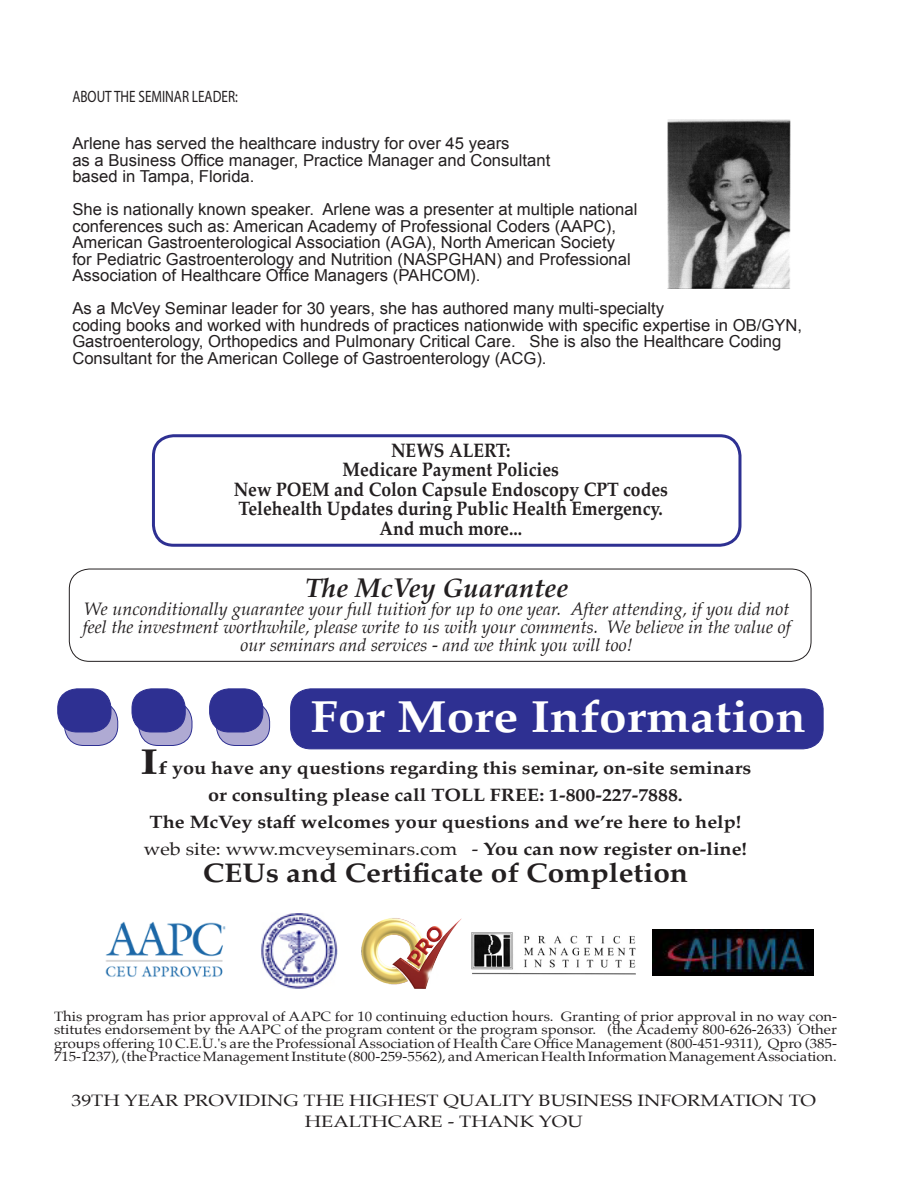
<style>
.page{position:relative;width:918px;height:1188px;background:#fff}
.page>*{position:absolute;margin:0;border:0;box-sizing:border-box;transform-origin:0 0}
.t1{font:700 45px "Palatino";color:#fff;scale:1.1 1}
.t2{font:700 27px "Palatino";color:#231f20;scale:1.1 1}
.t3{font:italic 700 27px "Palatino";color:#231f20}
.t4{font:700 19.5px "Palatino";color:#231f20;scale:.9 1}
.t5{font:italic 18px "Palatino";color:#231f20}
.t6{font:700 18px "Palatino";color:#231f20;scale:1.1 1}
.t7{font:700 18px "Palatino";color:#231f20;scale:1.3 1}
.t8{font:18px "Palatino";color:#231f20;scale:1.1 1}
.t9{font:16.5px "Arial";color:#231f20}
.t10{font:16.5px "Palatino";color:#231f20;scale:1.2 1}
.t11{font:16.5px "Myriad Pro";color:#231f20;scale:.8 1}
.t12{font:13.5px/13.5px "Palatino";color:#231f20;text-align:justify;scale:1.1 1}
.s1{font-size:36px}
.s2{font-weight:700}
</style>
<div class="page">
<div style="left:291px;top:689px;width:532px;height:60px;background:#2e3092;border-radius:20px"></div>
<div style="left:290px;top:688px;width:534px;height:61px;border:1px solid #2e3092;border-radius:20px"></div>
<svg style="left:64px;top:702px;width:54px;height:44px"></svg>
<div style="left:64px;top:702px;width:54px;height:44px;border:1px solid #2e3092;border-radius:20px"></div>
<div style="left:58px;top:689px;width:53px;height:43px;background:#2e3092;border-radius:20px"></div>
<div style="left:57px;top:688px;width:54px;height:44px;border:1px solid #2e3092;border-radius:20px"></div>
<div style="left:216px;top:702px;width:54px;height:44px;background:#afaad3;border-radius:20px"></div>
<div style="left:216px;top:702px;width:54px;height:44px;border:1px solid #2e3092;border-radius:20px"></div>
<div style="left:210px;top:689px;width:53px;height:43px;background:#2e3092;border-radius:20px"></div>
<div style="left:209px;top:688px;width:54px;height:44px;border:1px solid #2e3092;border-radius:20px"></div>
<div style="left:139px;top:702px;width:53px;height:44px;background:#afaad3;border-radius:20px"></div>
<div style="left:138px;top:702px;width:54px;height:44px;border:1px solid #2e3092;border-radius:20px"></div>
<div style="left:132px;top:689px;width:53px;height:43px;background:#2e3092;border-radius:20px"></div>
<div style="left:132px;top:688px;width:54px;height:44px;border:1px solid #2e3092;border-radius:20px"></div>
<div style="left:69px;top:569px;width:742px;height:93px;border:1px solid #231f20;border-radius:20px"></div>
<img style="left:667px;top:120px;width:123px;height:168px">
<img style="left:261px;top:913px;width:76px;height:76px">
<img style="left:471px;top:933px;width:165px;height:42px">
<img style="left:652px;top:929px;width:162px;height:47px">
<img style="left:361px;top:918px;width:101px;height:71px">
<img style="left:105px;top:921px;width:121px;height:56px">
<div style="left:152px;top:434px;width:589px;height:113px;border:3px solid #2e3092;border-radius:20px"></div>
<p class="t11" style="left:72px;top:86px;width:208px">ABOUT THE SEMINAR LEADER:</p>
<p class="t9" style="left:72px;top:133px;width:439px">Arlene has served the healthcare industry for over 45 years</p>
<p class="t9" style="left:72px;top:149px;width:479px">as a Business Office manager, Practice Manager and Consultant</p>
<p class="t9" style="left:72px;top:166px;width:184px">based in Tampa, Florida.</p>
<p class="t9" style="left:72px;top:199px;width:567px">She is nationally known speaker. Arlene was a presenter at multiple national</p>
<p class="t9" style="left:72px;top:215px;width:545px">conferences such as: American Academy of Professional Coders (AAPC),</p>
<p class="t9" style="left:72px;top:232px;width:544px">American Gastroenterological Association (AGA), North American Society</p>
<p class="t9" style="left:72px;top:248px;width:560px">for Pediatric Gastroenterology and Nutrition (NASPGHAN) and Professional</p>
<p class="t9" style="left:72px;top:265px;width:410px">Association of Healthcare Office Managers (PAHCOM).</p>
<p class="t9" style="left:72px;top:298px;width:593px">As a McVey Seminar leader for 30 years, she has authored many multi-specialty</p>
<p class="t9" style="left:72px;top:314px;width:731px">coding books and worked with hundreds of practices nationwide with specific expertise in OB/GYN,</p>
<p class="t9" style="left:72px;top:331px;width:711px">Gastroenterology, Orthopedics and Pulmonary Critical Care. She is also the Healthcare Coding</p>
<p class="t9" style="left:72px;top:347px;width:476px">Consultant for the American College of Gastroenterology (ACG).</p>
<p class="t4" style="left:391px;top:433px;width:134px">NEWS ALERT:</p>
<p class="t4" style="left:343px;top:453px;width:242px">Medicare Payment Policies</p>
<p class="t4" style="left:234px;top:472px;width:484px">New POEM and Colon Capsule Endoscopy CPT codes</p>
<p class="t4" style="left:239px;top:492px;width:473px">Telehealth Updates during Public Health Emergency.</p>
<p class="t4" style="left:379px;top:511px;width:160px">And much more...</p>
<p class="t3" style="left:305px;top:565px;width:265px">The McVey Guarantee</p>
<p class="t5" style="left:84px;top:594px;width:707px">We unconditionally guarantee your full tuition for up to one year. After attending, if you did not</p>
<p class="t5" style="left:83px;top:612px;width:709px">feel the investment worthwhile, please write to us with your comments. We believe in the value of</p>
<p class="t5" style="left:241px;top:630px;width:394px">our seminars and services - and we think you will too!</p>
<p class="t1" style="left:310px;top:679px;width:452px">For More Information</p>
<p class="t7" style="left:140px;top:752px;width:472px"><span class="s1">I</span>f you have any questions regarding this seminar, on-site seminars</p>
<p class="t6" style="left:208px;top:779px;width:433px">or consulting please call TOLL FREE: 1-800-227-7888.</p>
<p class="t6" style="left:150px;top:806px;width:540px">The McVey staff welcomes your questions and we’re here to help!</p>
<p class="t8" style="left:144px;top:834px;width:550px">web site: www.mcveyseminars.com - <span class="s2">You can now register on-line!</span></p>
<p class="t2" style="left:203px;top:850px;width:442px">CEUs and Certificate of Completion</p>
<p class="t12" style="left:54px;top:1009px;width:713px">This program has prior approval of AAPC for 10 continuing eduction hours. Granting of prior approval in no way con&shy;stitutes endorsement by the AAPC of the program content or the program sponsor. (the Academy 800-626-2633) Other groups offering 10 C.E.U.'s are the Professional Association of Health Care Office Management (800-451-9311), Qpro (385- 715-1237), (the Practice Management Institute (800-259-5562), and American Health Information Management Association.</p>
<p class="t10" style="left:71px;top:1086px;width:622px">39TH YEAR PROVIDING THE HIGHEST QUALITY BUSINESS INFORMATION TO</p>
<p class="t10" style="left:305px;top:1107px;width:233px">HEALTHCARE - THANK YOU</p>
</div>
